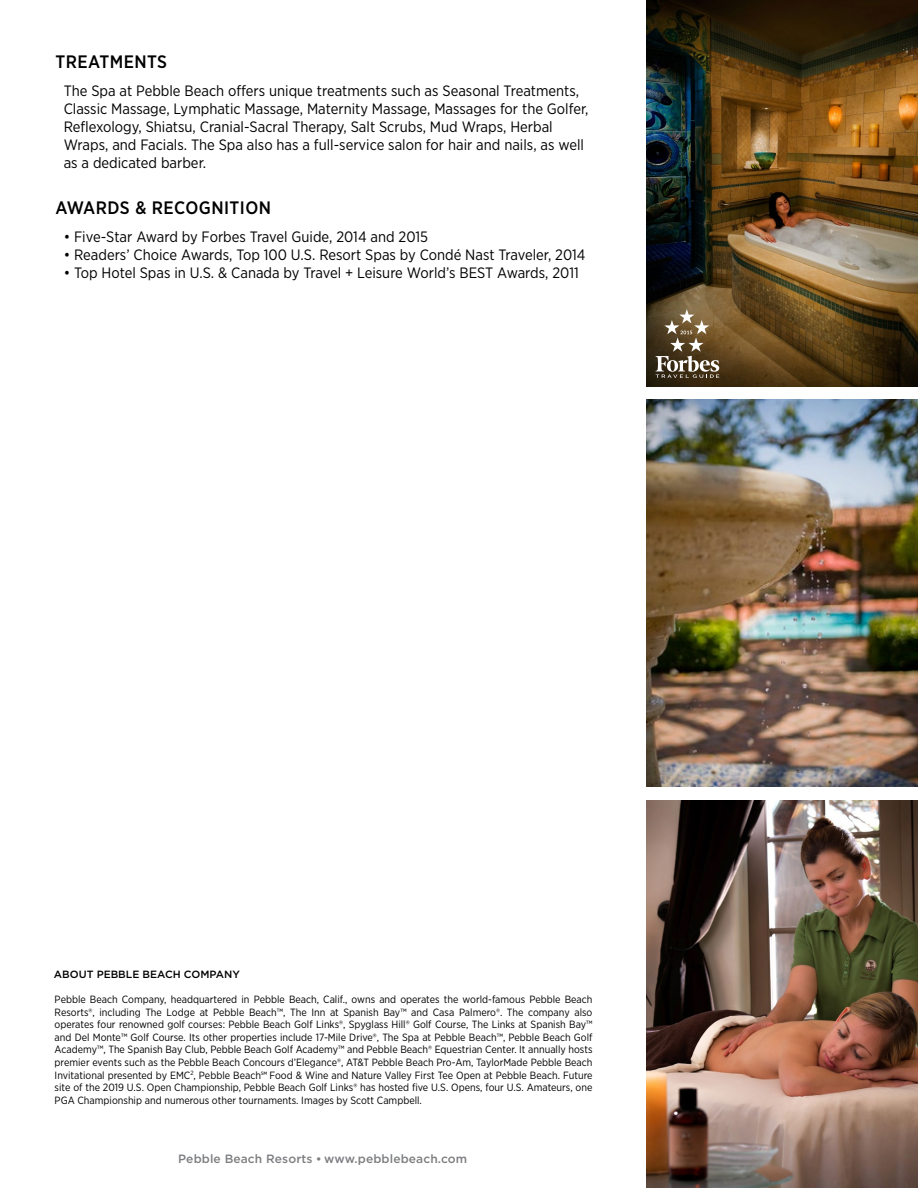
<style>
.page{position:relative;width:918px;height:1188px;background:#fff}
.page>*{position:absolute;margin:0;border:0;box-sizing:border-box;transform-origin:0 0}
.t1{font:500 18px "Gotham Narrow";letter-spacing:.025em;color:#000}
.t2{font:15px/18px "Gotham Narrow";color:#000}
.t3{font:500 12px "Gotham";letter-spacing:.01em;color:#7c7e81}
.t4{font:10.5px/12.6px "Gotham Narrow";color:#000;text-align:justify}
.t5{font:500 10.5px "Gotham";color:#000}
.s1{font-family:"Adobe Garamond Pro";font-weight:400}
</style>
<div class="page">
<img style="left:646px;top:400px;width:272px;height:386px">
<img style="left:646px;top:1px;width:272px;height:386px">
<img style="left:646px;top:800px;width:272px;height:387px">
<svg style="left:656px;top:309px;width:63px;height:69px;background:#79684e"></svg>
<h1 class="t1" style="left:55px;top:51px;width:113px">TREATMENTS</h1>
<p class="t2" style="left:64px;top:82px;width:526px">The Spa at Pebble Beach offers unique treatments such as Seasonal Treatments, Classic Massage, Lymphatic Massage, Maternity Massage, Massages for the Golfer, Reflexology, Shiatsu, Cranial-Sacral Therapy, Salt Scrubs, Mud Wraps, Herbal Wraps, and Facials. The Spa also has a full-service salon for hair and nails, as well as a dedicated barber.</p>
<h1 class="t1" style="left:55px;top:196px;width:217px">AWARDS &amp; RECOGNITION</h1>
<h2 class="t2" style="left:64px;top:228px;width:366px">• Five-Star Award by Forbes Travel Guide, 2014 and 2015</h2>
<h2 class="t2" style="left:64px;top:246px;width:523px">• Readers’ Choice Awards, Top 100 U.S. Resort Spas by Condé Nast Traveler, 2014</h2>
<h2 class="t2" style="left:64px;top:264px;width:517px">• Top Hotel Spas in U.S. &amp; Canada by Travel + Leisure World’s BEST Awards, 2011</h2>
<p class="t5" style="left:54px;top:968px;width:187px">ABOUT PEBBLE BEACH COMPANY</p>
<p class="t4" style="left:55px;top:993px;width:539px">Pebble Beach Company, headquartered in Pebble Beach, Calif., owns and operates the world-famous Pebble Beach Resorts®, including The Lodge at Pebble Beach™, The Inn at Spanish Bay™ and Casa Palmero®. The company also operates four renowned golf courses: Pebble Beach Golf Links®, Spyglass Hill® Golf Course, The Links at Spanish Bay™ and Del Monte™ Golf Course. Its other properties include 17-Mile Drive®, The Spa at Pebble Beach™, Pebble Beach Golf Academy™, The Spanish Bay Club, Pebble Beach Golf Academy™ and Pebble Beach® Equestrian Center. It annually hosts premier events such as the Pebble Beach Concours d’Elegance®, AT&amp;T Pebble Beach Pro-Am, TaylorMade Pebble Beach Invitational presented by EMC<sup>2</sup>, Pebble Beach℠ Food &amp; Wine and Nature Valley First Tee Open at Pebble Beach. Future site of the 2019 U.S. Open Championship, Pebble Beach Golf Links® has hosted five U.S. Opens, four U.S. Amateurs, one PGA Championship and numerous other tournaments. Images by Scott Campbell.</p>
<p class="t3" style="left:178px;top:1151px;width:291px">Pebble Beach Resorts <span class="s1">•</span> www.pebblebeach.com</p>
</div>
